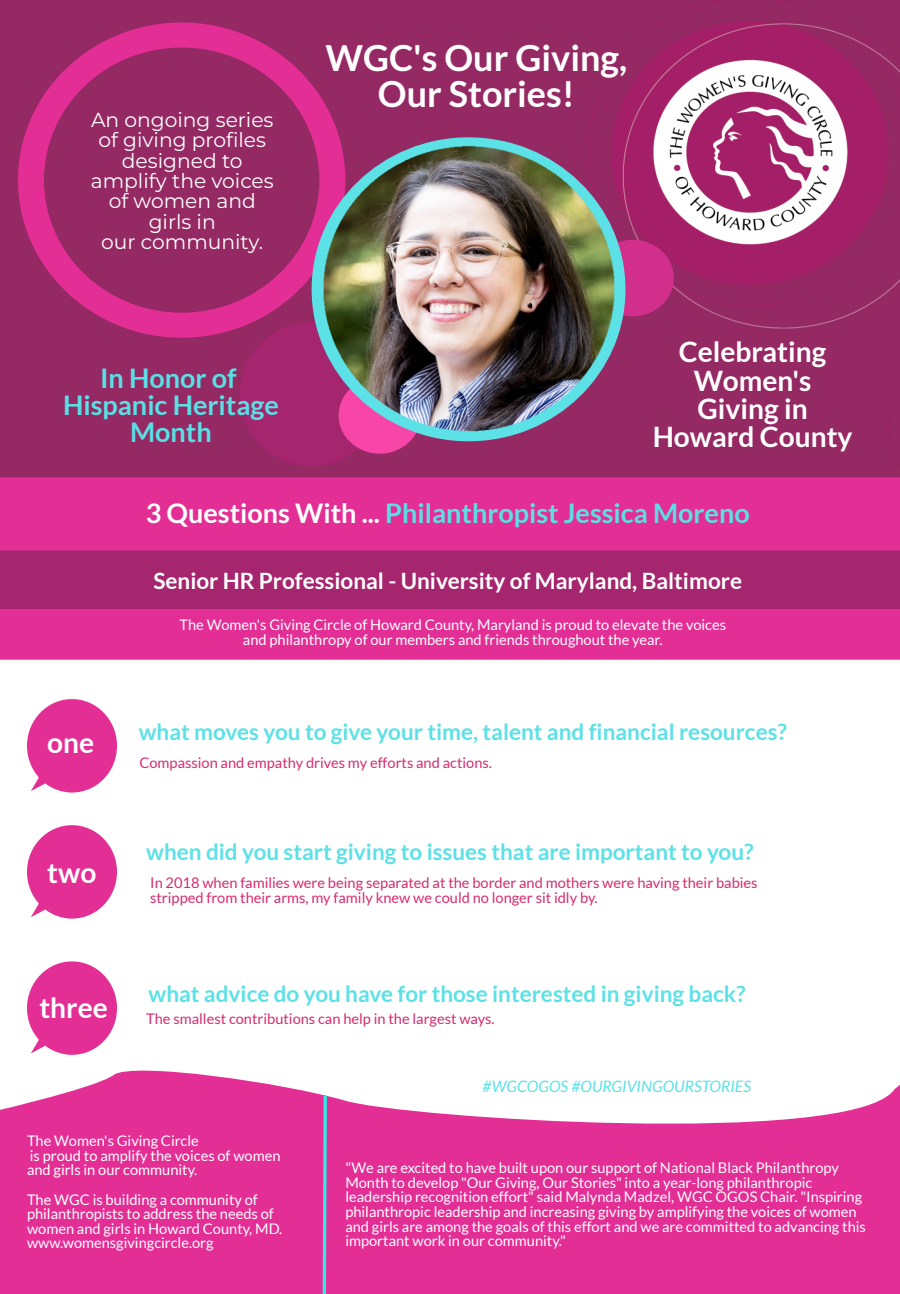
<style>
.page{position:relative;width:900px;height:1294px;background:#fff}
.page>*{position:absolute;margin:0;border:0;box-sizing:border-box;transform-origin:0 0}
.t1{font:700 36px "Lato";color:#fff}
.t2{font:700 28.2px "Lato";color:#fff}
.t3{font:700 27px "Lato";color:#59e0e5}
.t4{font:700 22.5px "Lato";color:#5ce1e6}
.t5{font:700 22.5px "Lato";color:#fff}
.t6{font:20.25px/20.2px "Montserrat";color:#fff;text-align:center}
.t7{font:italic 15.75px "Lato";color:#5ce1e6}
.t8{font:14.7px/14.7px "Lato";color:#fff}
.t9{font:14.7px/14.7px "Lato";color:#d52c70}
.s1{color:#fff}
</style>
<div class="page">
<div style="left:0;top:0;width:900px;height:477px;background:#952963"></div>
<svg style="left:18px;top:22px;width:327px;height:316px;background:#a52a6d"></svg>
<img style="left:889px;top:345px;width:11px;height:132px">
<img style="left:587px;top:0;width:313px;height:328px">
<svg style="left:0;top:1054px;width:900px;height:239px;fill:#e32f95"></svg>
<div style="left:0;top:477px;width:900px;height:73px;background:#e32f95"></div>
<svg style="left:321px;top:1092px;width:8px;height:201px;background:#997eb7"></svg>
<div style="left:0;top:609px;width:900px;height:50px;background:#e32f95"></div>
<div style="left:592px;top:240px;width:82px;height:76px;background:#d22e8b;border-radius:50%"></div>
<svg style="left:27px;top:699px;width:90px;height:93px"></svg>
<svg style="left:27px;top:825px;width:90px;height:93px"></svg>
<svg style="left:27px;top:961px;width:90px;height:93px"></svg>
<div style="left:0;top:550px;width:900px;height:59px;background:#a5266e"></div>
<div style="left:240px;top:322px;width:144px;height:144px;background:#a5266e;border-radius:50%"></div>
<img style="left:282px;top:93px;width:363px;height:533px">
<p class="t6" style="left:91px;top:110px;width:184px">An ongoing series of giving profiles designed to amplify the voices of women and girls in</p>
<p class="t6" style="left:101px;top:231px;width:163px">our community.</p>
<p class="t3" style="left:100px;top:361px;width:138px">In Honor of</p>
<p class="t3" style="left:63px;top:388px;width:217px">Hispanic Heritage</p>
<p class="t3" style="left:130px;top:415px;width:83px">Month</p>
<p class="t1" style="left:325px;top:35px;width:303px">WGC's Our Giving,</p>
<p class="t1" style="left:378px;top:71px;width:199px">Our Stories!</p>
<p class="t2" style="left:679px;top:334px;width:149px">Celebrating</p>
<p class="t2" style="left:694px;top:363px;width:119px">Women's</p>
<p class="t2" style="left:698px;top:391px;width:112px">Giving in</p>
<p class="t2" style="left:653px;top:419px;width:201px">Howard County</p>
<p class="t3" style="left:146px;top:496px;width:606px"><span class="s1">3 Questions With ...</span> Philanthropist Jessica Moreno</p>
<p class="t5" style="left:153px;top:566px;width:590px">Senior HR Professional - University of Maryland, Baltimore</p>
<p class="t2" style="left:47px;top:725px;width:48px">one</p>
<p class="t2" style="left:47px;top:854px;width:51px">two</p>
<p class="t2" style="left:39px;top:989px;width:70px">three</p>
<p class="t8" style="left:180px;top:617px;width:548px">The Women's Giving Circle of Howard County, Maryland is proud to elevate the voices</p>
<p class="t8" style="left:243px;top:632px;width:421px">and philanthropy of our members and friends throughout the year.</p>
<p class="t4" style="left:139px;top:717px;width:650px">what moves you to give your time, talent and financial resources?</p>
<p class="t9" style="left:139px;top:754px;width:354px">Compassion and empathy drives my efforts and actions.</p>
<p class="t4" style="left:146px;top:837px;width:609px">when did you start giving to issues that are important to you?</p>
<p class="t9" style="left:150px;top:875px;width:609px">In 2018 when families were being separated at the border and mothers were having their babies stripped from their arms, my family knew we could no longer sit idly by.</p>
<p class="t4" style="left:149px;top:979px;width:599px">what advice do you have for those interested in giving back?</p>
<p class="t9" style="left:146px;top:1011px;width:350px">The smallest contributions can help in the largest ways.</p>
<p class="t7" style="left:483px;top:1076px;width:270px">#WGCOGOS #OURGIVINGOURSTORIES</p>
<p class="t8" style="left:27px;top:1132px;width:173px">The Women's Giving Circle</p>
<p class="t8" style="left:30px;top:1147px;width:252px">is proud to amplify the voices of women</p>
<p class="t8" style="left:27px;top:1154px;width:232px;line-height:29.2px">and girls in our community.<br>The WGC is building a community of</p>
<p class="t8" style="left:27px;top:1205px;width:257px">philanthropists to address the needs of women and girls in Howard County, MD. www.womensgivingcircle.org</p>
<p class="t8" style="left:345px;top:1159px;width:522px">"We are excited to have built upon our support of National Black Philanthropy Month to develop "Our Giving, Our Stories" into a year-long philanthropic leadership recognition effort" said Malynda Madzel, WGC OGOS Chair. "Inspiring philanthropic leadership and increasing giving by amplifying the voices of women and girls are among the goals of this effort and we are committed to advancing this important work in our community."</p>
</div>
